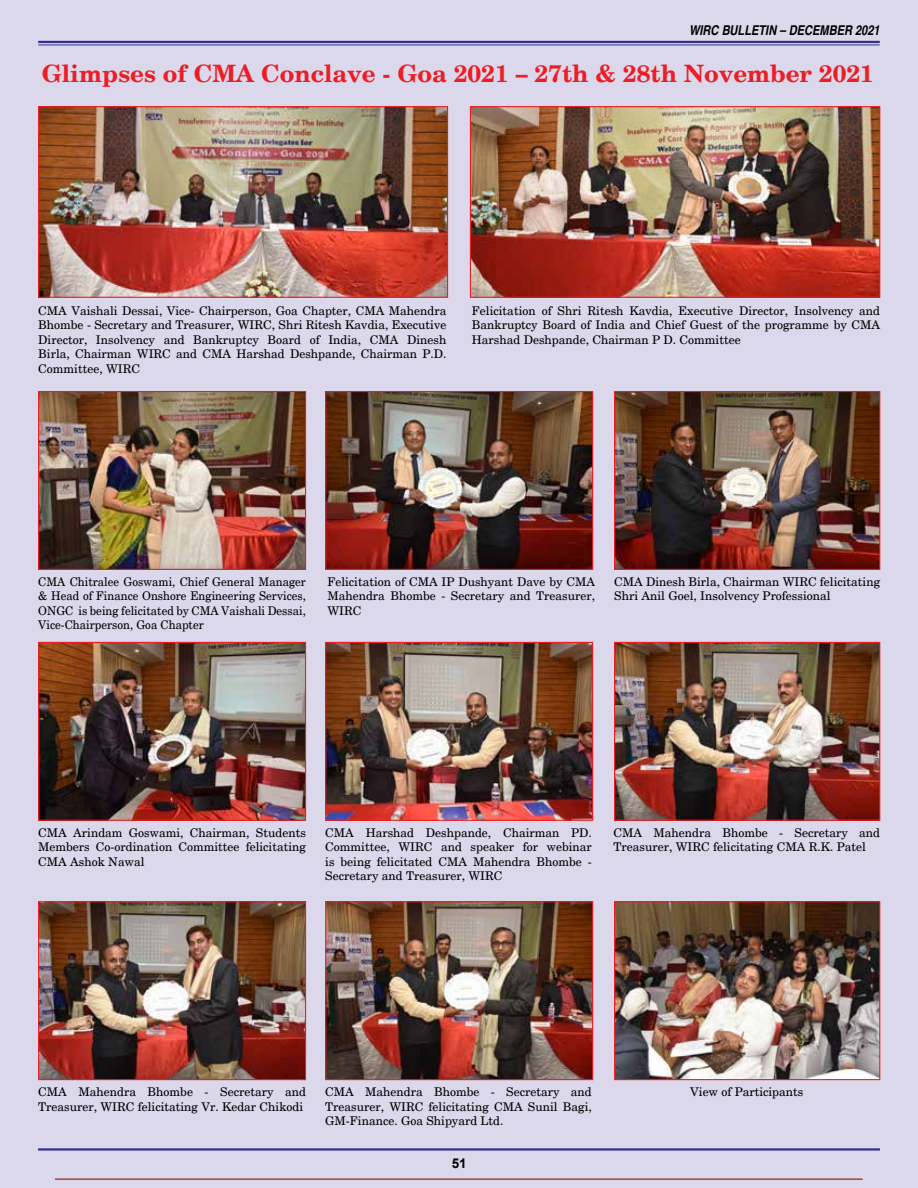
<style>
.page{position:relative;width:918px;height:1188px;background:#dbd8ec}
.page>*{position:absolute;margin:0;border:0;box-sizing:border-box;transform-origin:0 0}
.t1{font:700 24px "New Century Schlbk";color:#ed1d24}
.t2{font:italic 700 condensed 13.5px "Helvetica";color:#000}
.t3{font:700 13.5px "Helvetica";color:#000}
.t4{font:12px/14.4px "New Century Schlbk";color:#000;text-align:justify}
.t5{font:12px/14.4px "New Century Schlbk";color:#000;text-align:justify;scale:.95 1}
</style>
<div class="page">
<hr style="left:38px;top:1148px;width:842px;height:3px;background:#333092">
<hr style="left:38px;top:41px;width:842px;height:2px;background:#333092">
<hr style="left:38px;top:45px;width:842px;height:1px;background:#333092">
<hr style="left:55px;top:1178px;width:808px;height:2px;background:#a04840">
<img style="left:40px;top:108px;width:406px;height:188px">
<div style="left:38px;top:106px;width:410px;height:192px;border:1px solid #ed1d24"></div>
<img style="left:40px;top:644px;width:264px;height:175px">
<div style="left:38px;top:642px;width:268px;height:179px;border:1px solid #ed1d24"></div>
<img style="left:40px;top:393px;width:264px;height:175px">
<div style="left:38px;top:391px;width:268px;height:179px;border:1px solid #ed1d24"></div>
<img style="left:40px;top:903px;width:264px;height:175px">
<div style="left:38px;top:901px;width:268px;height:179px;border:1px solid #ed1d24"></div>
<img style="left:327px;top:644px;width:264px;height:175px">
<div style="left:325px;top:642px;width:268px;height:179px;border:1px solid #ed1d24"></div>
<img style="left:327px;top:393px;width:264px;height:175px">
<div style="left:325px;top:391px;width:268px;height:179px;border:1px solid #ed1d24"></div>
<img style="left:327px;top:903px;width:264px;height:175px">
<div style="left:325px;top:901px;width:268px;height:179px;border:1px solid #ed1d24"></div>
<img style="left:472px;top:108px;width:406px;height:188px">
<div style="left:470px;top:106px;width:410px;height:192px;border:1px solid #ed1d24"></div>
<img style="left:616px;top:644px;width:262px;height:175px">
<div style="left:614px;top:642px;width:266px;height:179px;border:1px solid #ed1d24"></div>
<img style="left:616px;top:393px;width:262px;height:175px">
<div style="left:614px;top:391px;width:266px;height:179px;border:1px solid #ed1d24"></div>
<img style="left:616px;top:903px;width:262px;height:175px">
<div style="left:614px;top:901px;width:266px;height:179px;border:1px solid #ed1d24"></div>
<p class="t2" style="left:689px;top:22px;width:192px">WIRC BULLETIN – DECEMBER 2021</p>
<h1 class="t1" style="left:42px;top:59px;width:834px">Glimpses of CMA Conclave - Goa 2021 – 27th &amp; 28th November 2021</h1>
<p class="t4" style="left:38px;top:304px;width:410px">CMA Vaishali Dessai, Vice- Chairperson, Goa Chapter, CMA Mahendra Bhombe - Secretary and Treasurer, WIRC, Shri Ritesh Kavdia, Executive Director, Insolvency and Bankruptcy Board of India, CMA Dinesh Birla, Chairman WIRC and CMA Harshad Deshpande, Chairman P.D.<br>Committee, WIRC</p>
<p class="t4" style="left:472px;top:304px;width:410px">Felicitation of Shri Ritesh Kavdia, Executive Director, Insolvency and Bankruptcy Board of India and Chief Guest of the programme by CMA Harshad Deshpande, Chairman P D. Committee</p>
<p class="t5" style="left:38px;top:575px;width:283px">CMA Chitralee Goswami, Chief General Manager &amp; Head of Finance Onshore Engineering Services, ONGC is being felicitated by CMA Vaishali Dessai, Vice-Chairperson, Goa Chapter</p>
<p class="t4" style="left:327px;top:575px;width:269px">Felicitation of CMA IP Dushyant Dave by CMA Mahendra Bhombe - Secretary and Treasurer, WIRC</p>
<p class="t4" style="left:614px;top:575px;width:267px">CMA Dinesh Birla, Chairman WIRC felicitating<br>Shri Anil Goel, Insolvency Professional</p>
<p class="t4" style="left:38px;top:825px;width:269px">CMA Arindam Goswami, Chairman, Students Members Co-ordination Committee felicitating CMA Ashok Nawal</p>
<p class="t4" style="left:325px;top:825px;width:268px">CMA Harshad Deshpande, Chairman PD.<br>Committee, WIRC and speaker for webinar is being felicitated CMA Mahendra Bhombe - Secretary and Treasurer, WIRC</p>
<p class="t4" style="left:614px;top:825px;width:268px">CMA Mahendra Bhombe - Secretary and<br>Treasurer, WIRC felicitating CMA R.K. Patel</p>
<p class="t4" style="left:38px;top:1085px;width:269px">CMA Mahendra Bhombe - Secretary and<br>Treasurer, WIRC felicitating Vr. Kedar Chikodi</p>
<p class="t4" style="left:325px;top:1085px;width:268px">CMA Mahendra Bhombe - Secretary and Treasurer, WIRC felicitating CMA Sunil Bagi, GM-Finance. Goa Shipyard Ltd.</p>
<p class="t3" style="left:452px;top:1154px;width:17px">51</p>
<p class="t4" style="left:690px;top:1085px;width:115px">View of Participants</p>
</div>
